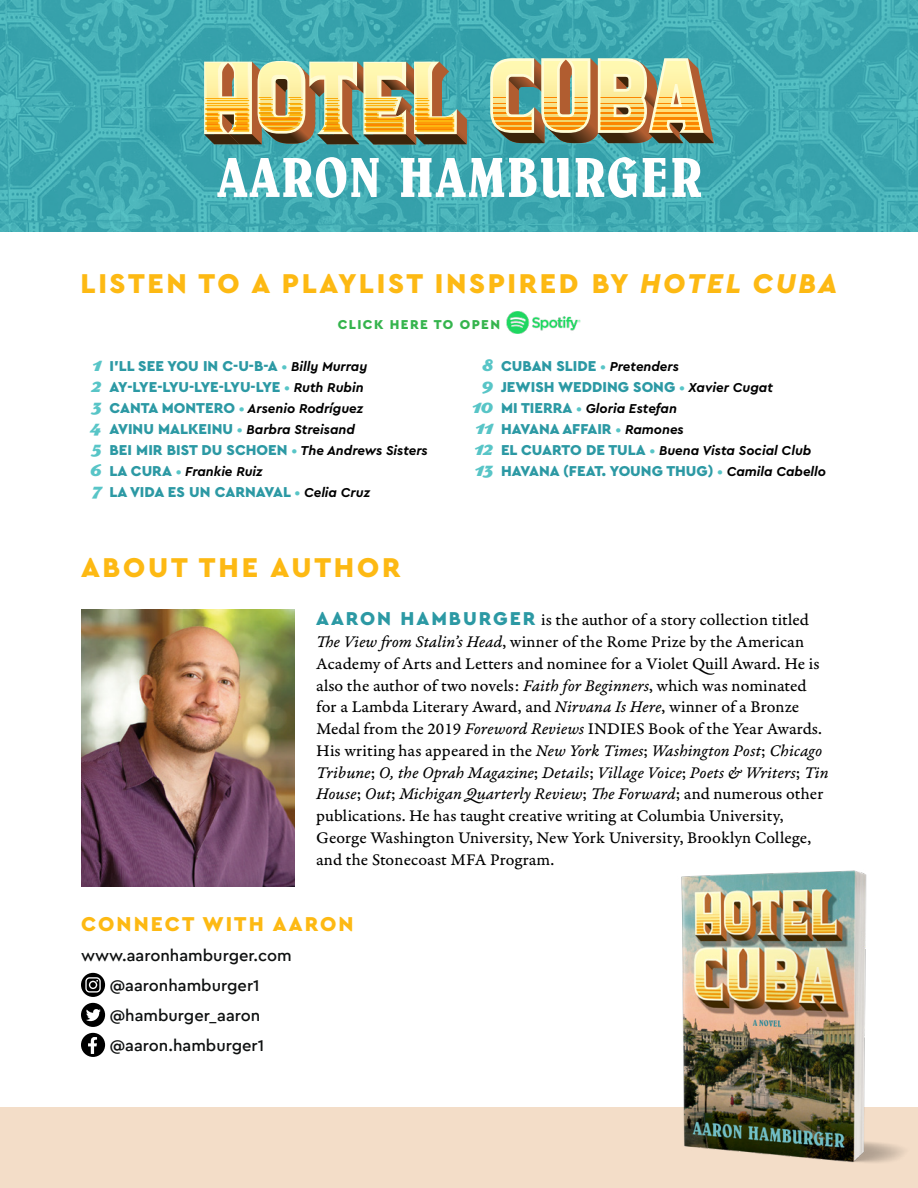
<style>
.page{position:relative;width:918px;height:1188px;background:#fff}
.page>*{position:absolute;margin:0;border:0;box-sizing:border-box;transform-origin:0 0}
.t1{font:condensed 57px "Belwe";letter-spacing:.01em;color:#fff}
.t2{font:900 28.5px "Cera Pro";letter-spacing:.09em;color:#fdb913}
.t3{font:900 21px/21px "Parkside";color:#58c5c7;text-align:justify}
.t4{font:900 21px "Cera Pro";letter-spacing:.1em;color:#fdb913}
.t5{font:17.25px/21.8px "Garamond Premr Pro Capt";letter-spacing:.005em;color:#000}
.t6{font:17.25px/21.8px "Garamond Premr Pro It Capt";color:#000}
.t7{font:500 16.5px/30px "Cera Pro";color:#0f1111;text-align:center}
.t8{font:900 15px/21px "Cera Pro";color:#2c99a4}
.t9{font:italic 700 13.5px/21px "Cera Pro";color:#000}
.t10{font:900 13.5px "Cera Pro";letter-spacing:.1em;color:#35b44d}
.s1{font-style:italic}
.s2{font-weight:700;font-style:italic;font-size:13.5px;color:#58c5c7}
.s3{font-weight:700;font-style:italic;font-size:13.5px;color:#000}
.s4{font-weight:900;font-style:normal;font-size:15px;color:#2c99a4}
.s5{color:#58c5c7}
.s6{font-family:"Cera Pro";font-weight:900;font-size:19.5px;color:#2c99a4}
.s7{font-family:"Garamond Premr Pro It Capt"}
.s8{font-family:"Garamond Premr Pro Capt"}
</style>
<div class="page">
<img style="left:0;top:0;width:918px;height:231px">
<svg style="left:204px;top:61px;width:263px;height:83px;background:#bcaa71"></svg>
<hr style="left:415px;top:128px;width:38px;height:2px;background:#fdb913">
<hr style="left:415px;top:123px;width:38px;height:2px;background:#fdb913">
<hr style="left:415px;top:118px;width:38px;height:2px;background:#fdb913">
<hr style="left:415px;top:113px;width:38px;height:2px;background:#fdb913">
<hr style="left:415px;top:108px;width:38px;height:1px;background:#fdb913">
<hr style="left:415px;top:103px;width:38px;height:1px;background:#fdb913">
<hr style="left:415px;top:99px;width:38px;height:1px;background:#fdb913">
<svg style="left:490px;top:58px;width:224px;height:85px;background:#c1af79"></svg>
<hr style="left:652px;top:128px;width:48px;height:2px;background:#fdb913">
<hr style="left:652px;top:123px;width:48px;height:2px;background:#fdb913">
<hr style="left:652px;top:117px;width:48px;height:3px;background:#fdb913">
<hr style="left:652px;top:113px;width:48px;height:1px;background:#fdb913">
<hr style="left:652px;top:108px;width:48px;height:1px;background:#fdb913">
<hr style="left:652px;top:103px;width:48px;height:1px;background:#fdb913">
<hr style="left:652px;top:98px;width:48px;height:1px;background:#fdb913">
<img style="left:506px;top:312px;width:74px;height:22px">
<img style="left:81px;top:610px;width:214px;height:276px">
<div style="left:0;top:1107px;width:918px;height:81px;background:#f3ddc8"></div>
<svg style="left:81px;top:973px;width:24px;height:24px"></svg>
<svg style="left:81px;top:1003px;width:24px;height:24px"></svg>
<svg style="left:81px;top:1033px;width:24px;height:24px"></svg>
<img style="left:681px;top:870px;width:223px;height:293px">
<h1 class="t1" style="left:216px;top:144px;width:488px">AARON HAMBURGER</h1>
<h2 class="t2" style="left:81px;top:265px;width:758px">LISTEN TO A PLAYLIST INSPIRED BY <span class="s1">HOTEL CUBA</span></h2>
<p class="t10" style="left:338px;top:315px;width:164px">CLICK HERE TO OPEN</p>
<p class="t3" style="left:90px;top:354px;width:13px">1<br>2<br>3<br>4<br>5<br>6<br>7</p>
<p class="t3" style="left:472px;top:354px;width:22px;text-align:center">8<br>9<br>10<br>11<br>12<br>13</p>
<p class="t8" style="left:110px;top:355px;width:259px">I’LL SEE YOU IN C-U-B-A <span class="s2">•</span> <span class="s3">Billy Murray<br></span>AY-LYE-LYU-LYE-LYU-LYE <span class="s2">•</span> <span class="s3">Ruth Rubin</span></p>
<p class="t9" style="left:110px;top:398px;width:255px"><span class="s4">CANTA MONTERO</span> <span class="s5">•</span> Arsenio Rodríguez<br><span class="s4">AVINU MALKEINU</span> <span class="s5">•</span> Barbra Streisand</p>
<p class="t8" style="left:110px;top:439px;width:320px">BEI MIR BIST DU SCHOEN <span class="s2">•</span> <span class="s3">The Andrews Sisters</span></p>
<p class="t9" style="left:110px;top:461px;width:155px"><span class="s4">LA CURA</span> <span class="s5">•</span> Frankie Ruiz</p>
<p class="t8" style="left:110px;top:481px;width:262px">LA VIDA ES UN CARNAVAL <span class="s2">•</span> <span class="s3">Celia Cruz</span></p>
<p class="t8" style="left:501px;top:355px;width:273px">CUBAN SLIDE <span class="s2">•</span> <span class="s3">Pretenders<br></span>JEWISH WEDDING SONG <span class="s2">•</span> <span class="s3">Xavier Cugat</span></p>
<p class="t9" style="left:501px;top:398px;width:177px"><span class="s4">MI TIERRA</span> <span class="s5">•</span> Gloria Estefan</p>
<p class="t8" style="left:501px;top:418px;width:184px">HAVANA AFFAIR <span class="s2">•</span> <span class="s3">Ramones</span></p>
<p class="t9" style="left:501px;top:440px;width:312px"><span class="s4">EL CUARTO DE TULA</span> <span class="s5">•</span> Buena Vista Social Club</p>
<p class="t8" style="left:501px;top:460px;width:327px">HAVANA (FEAT. YOUNG THUG) <span class="s2">•</span> <span class="s3">Camila Cabello</span></p>
<h2 class="t2" style="left:81px;top:548px;width:321px">ABOUT THE AUTHOR</h2>
<p class="t5" style="left:316px;top:610px;width:507px"><span class="s6">AARON HAMBURGER</span> is the author of a story collection titled <span class="s7">The View from Stalin’s Head</span>, winner of the Rome Prize by the American Academy of Arts and Letters and nominee for a Violet Quill Award. He is also the author of two novels: <span class="s7">Faith for Beginners</span>, which was nominated for a Lambda Literary Award, and <span class="s7">Nirvana Is Here</span>, winner of a Bronze Medal from the 2019 <span class="s7">Foreword Reviews</span> INDIES Book of the Year Awards.</p>
<p class="t6" style="left:316px;top:741px;width:514px"><span class="s8">His writing has appeared in the</span> New York Times<span class="s8">;</span> Washington Post<span class="s8">;</span> Chicago<br>Tribune<span class="s8">;</span> O, the Oprah Magazine<span class="s8">;</span> Details<span class="s8">;</span> Village Voice<span class="s8">;</span> Poets &amp; Writers<span class="s8">;</span> Tin<br>House<span class="s8">;</span> Out<span class="s8">;</span> Michigan Quarterly Review<span class="s8">;</span> The Forward<span class="s8">; and numerous other</span></p>
<p class="t5" style="left:316px;top:805px;width:497px">publications. He has taught creative writing at Columbia University,<br>George Washington University, New York University, Brooklyn College, and the Stonecoast MFA Program.</p>
<p class="t4" style="left:81px;top:910px;width:274px">CONNECT WITH AARON</p>
<p class="t7" style="left:81px;top:940px;width:212px">www.aaronhamburger.com @aaronhamburger1 @hamburger_aaron @aaron.hamburger1</p>
</div>
